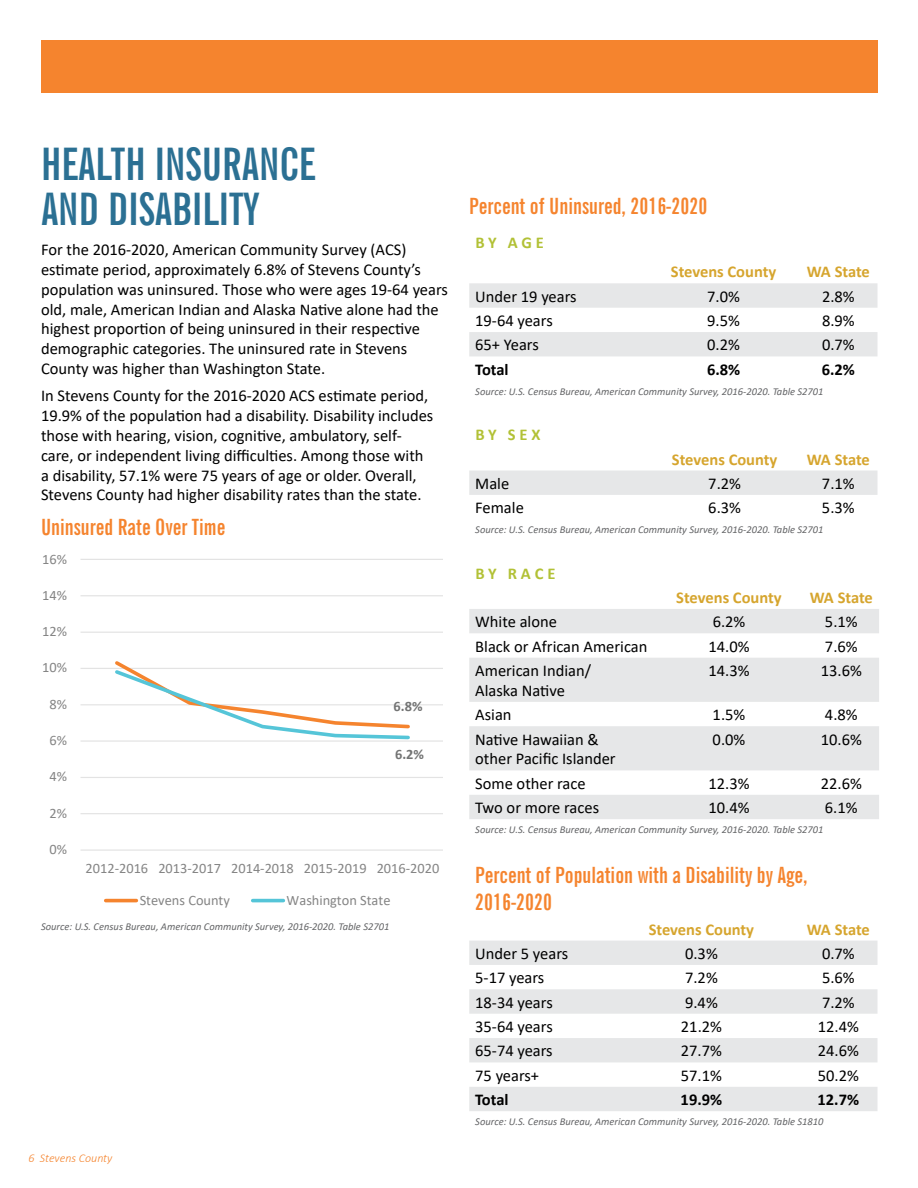
<style>
.page{position:relative;width:918px;height:1188px;background:#fff}
.page>*{position:absolute;margin:0;border:0;box-sizing:border-box;transform-origin:0 0}
.t1{font:700 extra-condensed 45px/45px "News Gothic BT";color:#2b7093}
.t2{font:700 extra-condensed 22.5px/27px "News Gothic BT";color:#f5842e}
.t3{font:16.5px/19.8px "Calibri";color:#000}
.t4{font:700 16.5px "Calibri";color:#d6a52e}
.t5{font:700 16.5px "Calibri";color:#000}
.t6{font:700 16.5px "Calibri";letter-spacing:.235em;color:#b2c136}
.t7{font:14.4px "Calibri";color:#858585}
.t8{font:700 14.4px "Calibri";color:#737474}
.t9{font:italic 300 12px "Calibri";color:#f5842e}
.t10{font:italic 10.5px "Calibri";color:#636466}
</style>
<div class="page">
<hr style="left:81px;top:559px;width:361px;height:1px;background:#e3e3e3">
<hr style="left:81px;top:595px;width:361px;height:1px;background:#e3e3e3">
<hr style="left:81px;top:632px;width:361px;height:1px;background:#e3e3e3">
<hr style="left:81px;top:668px;width:361px;height:1px;background:#e3e3e3">
<hr style="left:81px;top:704px;width:361px;height:1px;background:#e3e3e3">
<hr style="left:81px;top:740px;width:361px;height:2px;background:#e3e3e3">
<hr style="left:81px;top:777px;width:361px;height:1px;background:#e3e3e3">
<hr style="left:81px;top:813px;width:361px;height:1px;background:#e3e3e3">
<hr style="left:81px;top:849px;width:361px;height:2px;background:#e3e3e3">
<svg style="left:112px;top:661px;width:300px;height:80px"></svg>
<hr style="left:106px;top:899px;width:30px;height:3px;background:#f5842e">
<hr style="left:253px;top:899px;width:30px;height:3px;background:#55c5d8">
<svg style="left:469px;top:283px;width:409px;height:73px"></svg>
<div style="left:469px;top:471px;width:409px;height:24px;background:#e6e7e8"></div>
<svg style="left:469px;top:609px;width:410px;height:210px;fill:#e6e7e8"></svg>
<svg style="left:469px;top:941px;width:409px;height:170px;fill:#e6e7e8"></svg>
<div style="left:41px;top:40px;width:837px;height:53px;background:#f5842e"></div>
<h1 class="t1" style="left:41px;top:141px;width:276px">HEALTH INSURANCE<br>AND DISABILITY</h1>
<p class="t3" style="left:41px;top:239px;width:408px">For the 2016-2020, American Community Survey (ACS) estimate period, approximately 6.8% of Stevens County’s population was uninsured. Those who were ages 19-64 years old, male, American Indian and Alaska Native alone had the highest proportion of being uninsured in their respective demographic categories. The uninsured rate in Stevens County was higher than Washington State.</p>
<p class="t3" style="left:41px;top:386px;width:394px">In Stevens County for the 2016-2020 ACS estimate period, 19.9% of the population had a disability. Disability includes those with hearing, vision, cognitive, ambulatory, self&shy;care, or independent living difficulties. Among those with a disability, 57.1% were 75 years of age or older. Overall, Stevens County had higher disability rates than the state.</p>
<h2 class="t2" style="left:41px;top:513px;width:186px">Uninsured Rate Over Time</h2>
<p class="t7" style="left:42px;top:549px;width:26px">16%</p>
<p class="t7" style="left:42px;top:585px;width:26px">14%</p>
<p class="t7" style="left:42px;top:621px;width:26px">12%</p>
<p class="t7" style="left:42px;top:658px;width:26px">10%</p>
<p class="t7" style="left:50px;top:694px;width:19px">8%</p>
<p class="t7" style="left:50px;top:730px;width:19px">6%</p>
<p class="t7" style="left:50px;top:767px;width:19px">4%</p>
<p class="t7" style="left:50px;top:803px;width:19px">2%</p>
<p class="t7" style="left:50px;top:839px;width:19px">0%</p>
<p class="t8" style="left:394px;top:696px;width:30px">6.8%</p>
<p class="t8" style="left:395px;top:745px;width:30px">6.2%</p>
<p class="t7" style="left:86px;top:858px;width:355px">2012-2016 2013-2017 2014-2018 2015-2019 2016-2020</p>
<p class="t7" style="left:140px;top:890px;width:92px">Stevens County</p>
<p class="t7" style="left:287px;top:890px;width:105px">Washington State</p>
<p class="t10" style="left:41px;top:919px;width:350px">Source: U.S. Census Bureau, American Community Survey, 2016-2020. Table S2701</p>
<p class="t9" style="left:28px;top:1151px;width:86px">6 Stevens County</p>
<h2 class="t2" style="left:469px;top:192px;width:240px">Percent of Uninsured, 2016-2020</h2>
<p class="t6" style="left:476px;top:231px;width:70px">BY AGE</p>
<p class="t4" style="left:671px;top:260px;width:107px">Stevens County</p>
<p class="t4" style="left:807px;top:260px;width:65px">WA State</p>
<p class="t3" style="left:475px;top:286px;width:103px">Under 19 years</p>
<p class="t3" style="left:707px;top:286px;width:34px">7.0%</p>
<p class="t3" style="left:822px;top:286px;width:34px">2.8%</p>
<p class="t3" style="left:475px;top:310px;width:79px">19-64 years</p>
<p class="t3" style="left:707px;top:310px;width:34px">9.5%</p>
<p class="t3" style="left:822px;top:310px;width:34px">8.9%</p>
<p class="t3" style="left:475px;top:335px;width:65px">65+ Years</p>
<p class="t3" style="left:707px;top:335px;width:34px">0.2%</p>
<p class="t3" style="left:822px;top:335px;width:34px">0.7%</p>
<p class="t5" style="left:475px;top:358px;width:35px">Total</p>
<p class="t5" style="left:707px;top:358px;width:35px">6.8%</p>
<p class="t5" style="left:822px;top:358px;width:35px">6.2%</p>
<p class="t10" style="left:475px;top:384px;width:350px">Source: U.S. Census Bureau, American Community Survey, 2016-2020. Table S2701</p>
<p class="t6" style="left:476px;top:423px;width:67px">BY SEX</p>
<p class="t4" style="left:672px;top:447px;width:107px">Stevens County</p>
<p class="t4" style="left:807px;top:447px;width:65px">WA State</p>
<p class="t3" style="left:475px;top:473px;width:36px">Male</p>
<p class="t3" style="left:708px;top:473px;width:34px">7.2%</p>
<p class="t3" style="left:822px;top:473px;width:34px">7.1%</p>
<p class="t3" style="left:475px;top:497px;width:50px">Female</p>
<p class="t3" style="left:708px;top:497px;width:34px">6.3%</p>
<p class="t3" style="left:822px;top:497px;width:34px">5.3%</p>
<p class="t10" style="left:475px;top:522px;width:350px">Source: U.S. Census Bureau, American Community Survey, 2016-2020. Table S2701</p>
<p class="t6" style="left:476px;top:561px;width:81px">BY RACE</p>
<p class="t4" style="left:676px;top:586px;width:107px">Stevens County</p>
<p class="t4" style="left:810px;top:586px;width:65px">WA State</p>
<p class="t3" style="left:475px;top:612px;width:83px">White alone</p>
<p class="t3" style="left:713px;top:612px;width:34px">6.2%</p>
<p class="t3" style="left:825px;top:612px;width:34px">5.1%</p>
<p class="t3" style="left:475px;top:636px;width:174px">Black or African American</p>
<p class="t3" style="left:708px;top:636px;width:43px">14.0%</p>
<p class="t3" style="left:825px;top:636px;width:34px">7.6%</p>
<p class="t3" style="left:475px;top:660px;width:117px">American Indian/<br>Alaska Native</p>
<p class="t3" style="left:708px;top:660px;width:43px">14.3%</p>
<p class="t3" style="left:821px;top:660px;width:43px">13.6%</p>
<p class="t3" style="left:475px;top:704px;width:38px">Asian</p>
<p class="t3" style="left:713px;top:704px;width:34px">1.5%</p>
<p class="t3" style="left:825px;top:704px;width:34px">4.8%</p>
<p class="t3" style="left:475px;top:729px;width:142px">Native Hawaiian &amp; other Pacific Islander</p>
<p class="t3" style="left:713px;top:729px;width:34px">0.0%</p>
<p class="t3" style="left:821px;top:729px;width:43px">10.6%</p>
<p class="t3" style="left:475px;top:773px;width:112px">Some other race</p>
<p class="t3" style="left:708px;top:773px;width:43px">12.3%</p>
<p class="t3" style="left:821px;top:773px;width:43px">22.6%</p>
<p class="t3" style="left:475px;top:797px;width:125px">Two or more races</p>
<p class="t3" style="left:708px;top:797px;width:43px">10.4%</p>
<p class="t3" style="left:825px;top:797px;width:34px">6.1%</p>
<p class="t10" style="left:475px;top:822px;width:350px">Source: U.S. Census Bureau, American Community Survey, 2016-2020. Table S2701</p>
<h2 class="t2" style="left:475px;top:862px;width:334px">Percent of Population with a Disability by Age,<br>2016-2020</h2>
<p class="t4" style="left:649px;top:917px;width:107px">Stevens County</p>
<p class="t4" style="left:807px;top:917px;width:65px">WA State</p>
<p class="t3" style="left:475px;top:943px;width:95px">Under 5 years</p>
<p class="t3" style="left:685px;top:943px;width:34px">0.3%</p>
<p class="t3" style="left:822px;top:943px;width:34px">0.7%</p>
<p class="t3" style="left:475px;top:968px;width:71px">5-17 years</p>
<p class="t3" style="left:685px;top:968px;width:34px">7.2%</p>
<p class="t3" style="left:822px;top:968px;width:34px">5.6%</p>
<p class="t3" style="left:475px;top:992px;width:79px">18-34 years</p>
<p class="t3" style="left:685px;top:992px;width:34px">9.4%</p>
<p class="t3" style="left:822px;top:992px;width:34px">7.2%</p>
<p class="t3" style="left:475px;top:1016px;width:79px">35-64 years</p>
<p class="t3" style="left:681px;top:1016px;width:43px">21.2%</p>
<p class="t3" style="left:818px;top:1016px;width:43px">12.4%</p>
<p class="t3" style="left:475px;top:1041px;width:79px">65-74 years</p>
<p class="t3" style="left:681px;top:1041px;width:43px">27.7%</p>
<p class="t3" style="left:818px;top:1041px;width:43px">24.6%</p>
<p class="t3" style="left:475px;top:1065px;width:65px">75 years+</p>
<p class="t3" style="left:681px;top:1065px;width:43px">57.1%</p>
<p class="t3" style="left:818px;top:1065px;width:43px">50.2%</p>
<p class="t5" style="left:475px;top:1088px;width:35px">Total</p>
<p class="t5" style="left:681px;top:1088px;width:43px">19.9%</p>
<p class="t5" style="left:818px;top:1088px;width:43px">12.7%</p>
<p class="t10" style="left:475px;top:1114px;width:350px">Source: U.S. Census Bureau, American Community Survey, 2016-2020. Table S1810</p>
</div>
